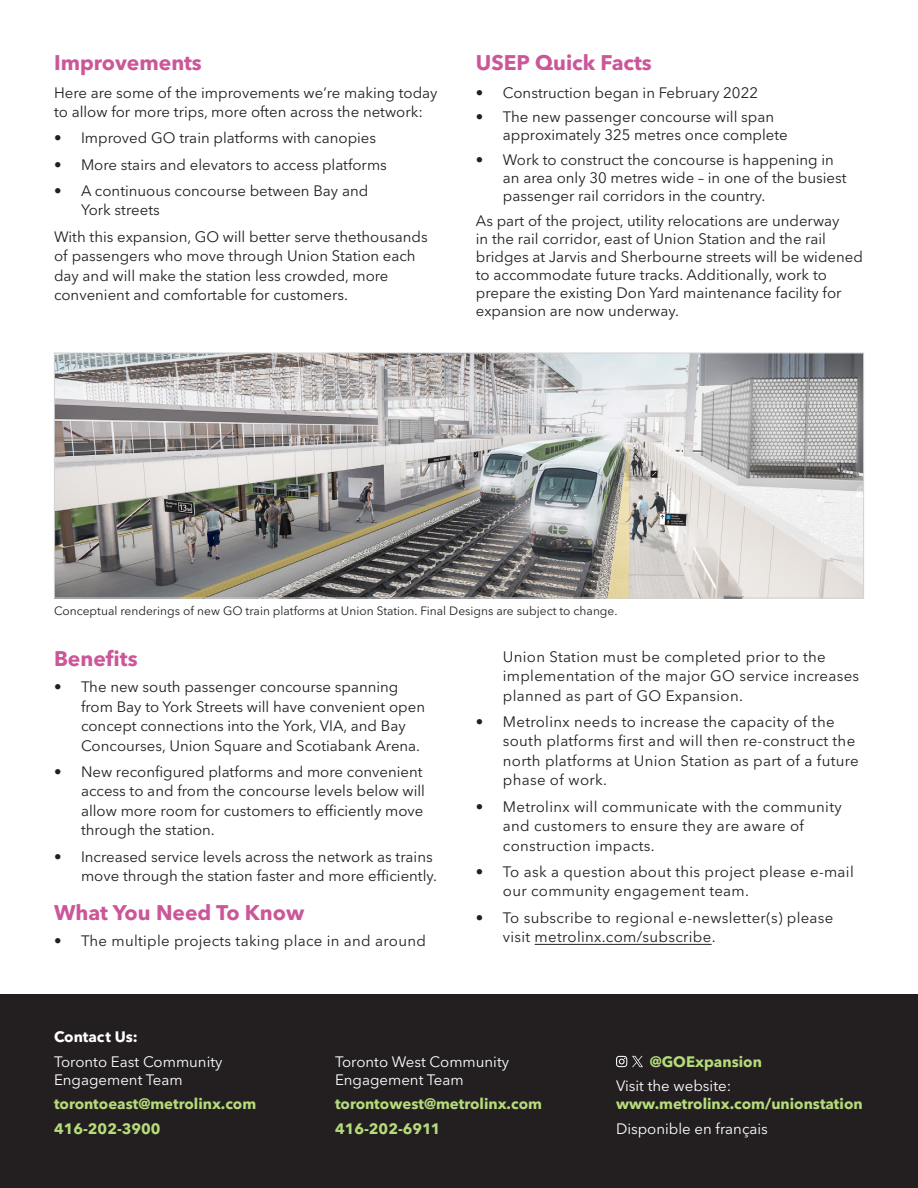
<style>
.page{position:relative;width:918px;height:1188px;background:#fff}
.page>*{position:absolute;margin:0;border:0;box-sizing:border-box;transform-origin:0 0}
.t1{font:700 21px "Avenir Next LT Pro";color:#cb5799}
.t2{font:15px/19.5px "Avenir Next LT Pro";color:#231f20}
.t3{font:15px/19.5px "Avenir Next LT Pro";letter-spacing:.02em;color:#231f20}
.t4{font:700 15px "Avenir Next LT Pro";color:#b5dc79}
.t5{font:15px/18px "Avenir Next LT Pro";color:#fff}
.t6{font:700 15px "Avenir Next LT Pro";color:#fff}
.t7{font:12px "Avenir Next LT Pro";color:#231f20}
</style>
<div class="page">
<div style="left:0;top:994px;width:918px;height:194px;background:#231f20"></div>
<img style="left:56px;top:355px;width:806px;height:241px">
<div style="left:54px;top:353px;width:810px;height:245px;border:1px solid #d1d2d4"></div>
<hr style="left:535px;top:944px;width:177px;height:1px;background:#231f20">
<svg style="left:616px;top:1056px;width:27px;height:11px"></svg>
<p class="t1" style="left:54px;top:50px;width:149px">Improvements</p>
<p class="t2" style="left:54px;top:83px;width:385px">Here are some of the improvements we’re making today to allow for more trips, more often across the network:</p>
<p class="t2" style="left:54px;top:128px;width:324px">• Improved GO train platforms with canopies</p>
<p class="t2" style="left:54px;top:155px;width:334px">• More stairs and elevators to access platforms</p>
<p class="t2" style="left:81px;top:181px;width:289px;text-indent:-27px">• A continuous concourse between Bay and<br>York streets</p>
<p class="t2" style="left:54px;top:227px;width:375px">With this expansion, GO will better serve thethousands of passengers who move through Union Station each day and will make the station less crowded, more convenient and comfortable for customers.</p>
<p class="t1" style="left:476px;top:50px;width:178px">USEP Quick Facts</p>
<p class="t2" style="left:476px;top:83px;width:284px">• Construction began in February 2022</p>
<p class="t2" style="left:503px;top:108px;width:286px;line-height:18px;text-indent:-27px">• The new passenger concourse will span approximately 325 metres once complete</p>
<p class="t2" style="left:503px;top:151px;width:345px;line-height:18px;text-indent:-27px">• Work to construct the concourse is happening in an area only 30 metres wide – in one of the busiest passenger rail corridors in the country.</p>
<p class="t2" style="left:476px;top:212px;width:389px;line-height:18px">As part of the project, utility relocations are underway<br>in the rail corridor, east of Union Station and the rail bridges at Jarvis and Sherbourne streets will be widened to accommodate future tracks. Additionally, work to prepare the existing Don Yard maintenance facility for expansion are now underway.</p>
<p class="t7" style="left:54px;top:604px;width:565px">Conceptual renderings of new GO train platforms at Union Station. Final Designs are subject to change.</p>
<p class="t1" style="left:54px;top:646px;width:85px">Benefits</p>
<p class="t2" style="left:81px;top:677px;width:346px;text-indent:-27px">• The new south passenger concourse spanning from Bay to York Streets will have convenient open concept connections into the York, VIA, and Bay Concourses, Union Square and Scotiabank Arena.</p>
<p class="t2" style="left:81px;top:762px;width:346px;text-indent:-27px">• New reconfigured platforms and more convenient access to and from the concourse levels below will allow more room for customers to efficiently move through the station.</p>
<p class="t2" style="left:54px;top:847px;width:385px;text-align:right">• Increased service levels across the network as trains move through the station faster and more efficiently.</p>
<p class="t1" style="left:54px;top:900px;width:252px">What You Need To Know</p>
<p class="t3" style="left:54px;top:931px;width:373px">• The multiple projects taking place in and around</p>
<p class="t3" style="left:503px;top:647px;width:358px">Union Station must be completed prior to the implementation of the major GO service increases planned as part of GO Expansion.</p>
<p class="t3" style="left:503px;top:712px;width:357px;text-indent:-27px">• Metrolinx needs to increase the capacity of the south platforms first and will then re-construct the north platforms at Union Station as part of a future phase of work.</p>
<p class="t3" style="left:503px;top:797px;width:340px;text-indent:-27px">• Metrolinx will communicate with the community and customers to ensure they are aware of construction impacts.</p>
<p class="t3" style="left:503px;top:862px;width:352px;text-indent:-27px">• To ask a question about this project please e-mail our community engagement team.</p>
<p class="t3" style="left:503px;top:908px;width:332px;text-indent:-27px">• To subscribe to regional e-newsletter(s) please visit metrolinx.com/subscribe.</p>
<p class="t6" style="left:54px;top:1027px;width:85px">Contact Us:</p>
<p class="t5" style="left:54px;top:1052px;width:170px">Toronto East Community<br>Engagement Team</p>
<p class="t4" style="left:54px;top:1095px;width:204px">torontoeast@metrolinx.com</p>
<p class="t4" style="left:54px;top:1120px;width:108px">416-202-3900</p>
<p class="t5" style="left:335px;top:1052px;width:176px">Toronto West Community<br>Engagement Team</p>
<p class="t4" style="left:335px;top:1095px;width:208px">torontowest@metrolinx.com</p>
<p class="t4" style="left:335px;top:1120px;width:107px">416-202-6911</p>
<p class="t4" style="left:650px;top:1052px;width:114px">@GOExpansion</p>
<p class="t5" style="left:616px;top:1077px;width:117px">Visit the website:</p>
<p class="t4" style="left:616px;top:1095px;width:248px">www.metrolinx.com/unionstation</p>
<p class="t5" style="left:616px;top:1120px;width:153px">Disponible en français</p>
</div>
